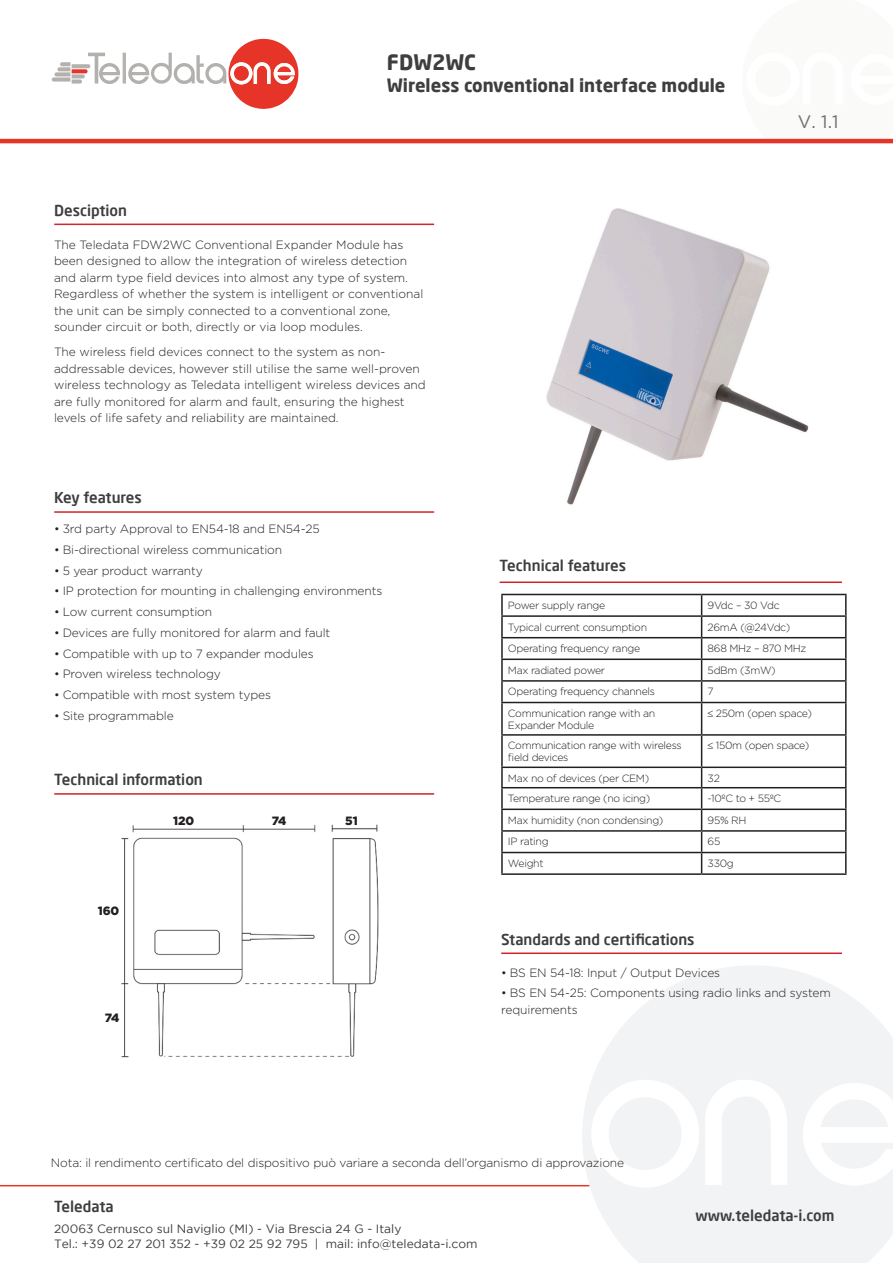
<style>
.page{position:relative;width:893px;height:1263px;background:#fff}
.page>*{position:absolute;margin:0;border:0;box-sizing:border-box;transform-origin:0 0}
.t1{font:700 21px "Neo Sans Pro";color:#3e3e3f}
.t2{font:700 18px "Neo Sans Pro";color:#3e3e3f}
.t3{font:18px "Gotham";color:#6c6d70}
.t4{font:500 15px "Neo Sans Pro";color:#3e3e3f}
.t5{font:500 15px "Neo Sans Pro";letter-spacing:-.02em;color:#3e3e3f}
.t6{font:300 12px/16.5px "Gotham";letter-spacing:-.01em;color:#231f20}
.t7{font:12px/15px "Gotham";color:#3e3e3f}
.t8{font:900 12px "Gotham";letter-spacing:-.01em;color:#231f20}
.t9{font:300 10.5px/12px "Gotham";letter-spacing:-.03em;color:#231f20}
</style>
<div class="page">
<svg style="left:582px;top:966px;width:311px;height:297px;fill:#f2f3f4"></svg>
<svg style="left:705px;top:1080px;width:82px;height:105px"></svg>
<svg style="left:803px;top:1083px;width:90px;height:102px"></svg>
<svg style="left:591px;top:1080px;width:108px;height:107px"></svg>
<svg style="left:742px;top:138px;width:151px;height:1px"></svg>
<svg style="left:52px;top:39px;width:247px;height:70px"></svg>
<hr style="left:0;top:139px;width:893px;height:4px;background:#e73428">
<hr style="left:0;top:1185px;width:589px;height:1px;background:#e73529">
<img style="left:546px;top:208px;width:263px;height:297px">
<hr style="left:54px;top:224px;width:380px;height:1px;background:#d1232a">
<hr style="left:54px;top:511px;width:380px;height:2px;background:#d1232a">
<hr style="left:54px;top:793px;width:380px;height:2px;background:#d1232a">
<hr style="left:501px;top:952px;width:341px;height:2px;background:#d1232a">
<hr style="left:500px;top:581px;width:342px;height:2px;background:#d1232a">
<img style="left:121px;top:824px;width:258px;height:234px">
<hr style="left:501px;top:594px;width:201px;height:1px;background:#231f20">
<hr style="left:501px;top:595px;width:2px;height:20px;background:#231f20">
<hr style="left:702px;top:594px;width:145px;height:1px;background:#231f20">
<hr style="left:845px;top:595px;width:2px;height:20px;background:#231f20">
<hr style="left:501px;top:615px;width:201px;height:2px;background:#231f20">
<hr style="left:501px;top:617px;width:2px;height:20px;background:#231f20">
<hr style="left:702px;top:615px;width:145px;height:2px;background:#231f20">
<hr style="left:845px;top:617px;width:2px;height:20px;background:#231f20">
<hr style="left:501px;top:637px;width:201px;height:1px;background:#231f20">
<hr style="left:501px;top:638px;width:2px;height:20px;background:#231f20">
<hr style="left:702px;top:637px;width:145px;height:1px;background:#231f20">
<hr style="left:845px;top:638px;width:2px;height:20px;background:#231f20">
<hr style="left:501px;top:658px;width:201px;height:2px;background:#231f20">
<hr style="left:501px;top:660px;width:2px;height:20px;background:#231f20">
<hr style="left:702px;top:658px;width:145px;height:2px;background:#231f20">
<hr style="left:845px;top:660px;width:2px;height:20px;background:#231f20">
<hr style="left:501px;top:680px;width:201px;height:2px;background:#231f20">
<hr style="left:501px;top:682px;width:2px;height:20px;background:#231f20">
<hr style="left:702px;top:680px;width:145px;height:2px;background:#231f20">
<svg style="left:701px;top:595px;width:1px;height:107px"></svg>
<hr style="left:845px;top:682px;width:2px;height:20px;background:#231f20">
<hr style="left:501px;top:702px;width:201px;height:1px;background:#231f20">
<hr style="left:501px;top:703px;width:2px;height:31px;background:#231f20">
<hr style="left:702px;top:702px;width:145px;height:1px;background:#231f20">
<hr style="left:701px;top:703px;width:1px;height:31px;background:#231f20">
<hr style="left:845px;top:703px;width:2px;height:31px;background:#231f20">
<hr style="left:501px;top:734px;width:201px;height:2px;background:#231f20">
<hr style="left:501px;top:736px;width:2px;height:30px;background:#231f20">
<hr style="left:702px;top:734px;width:145px;height:2px;background:#231f20">
<hr style="left:701px;top:736px;width:1px;height:30px;background:#231f20">
<hr style="left:845px;top:736px;width:2px;height:30px;background:#231f20">
<hr style="left:501px;top:766px;width:201px;height:2px;background:#231f20">
<svg style="left:501px;top:768px;width:2px;height:19px"></svg>
<hr style="left:702px;top:766px;width:145px;height:2px;background:#231f20">
<svg style="left:845px;top:768px;width:2px;height:19px"></svg>
<hr style="left:501px;top:787px;width:201px;height:1px;background:#231f20">
<hr style="left:501px;top:788px;width:2px;height:20px;background:#231f20">
<hr style="left:702px;top:787px;width:145px;height:1px;background:#231f20">
<hr style="left:845px;top:788px;width:2px;height:20px;background:#231f20">
<hr style="left:501px;top:808px;width:201px;height:2px;background:#231f20">
<hr style="left:501px;top:810px;width:2px;height:20px;background:#231f20">
<hr style="left:702px;top:808px;width:145px;height:2px;background:#231f20">
<hr style="left:845px;top:810px;width:2px;height:20px;background:#231f20">
<hr style="left:501px;top:830px;width:201px;height:2px;background:#231f20">
<hr style="left:501px;top:832px;width:2px;height:20px;background:#231f20">
<hr style="left:702px;top:830px;width:145px;height:2px;background:#231f20">
<hr style="left:845px;top:832px;width:2px;height:20px;background:#231f20">
<hr style="left:501px;top:852px;width:201px;height:1px;background:#231f20">
<hr style="left:501px;top:853px;width:2px;height:20px;background:#231f20">
<hr style="left:702px;top:852px;width:145px;height:1px;background:#231f20">
<svg style="left:701px;top:768px;width:1px;height:105px"></svg>
<hr style="left:845px;top:853px;width:2px;height:20px;background:#231f20">
<hr style="left:501px;top:873px;width:201px;height:2px;background:#231f20">
<hr style="left:702px;top:873px;width:145px;height:2px;background:#231f20">
<p class="t4" style="left:54px;top:201px;width:74px">Desciption</p>
<p class="t1" style="left:387px;top:49px;width:91px">FDW2WC</p>
<p class="t2" style="left:387px;top:73px;width:340px">Wireless conventional interface module</p>
<p class="t6" style="left:54px;top:236px;width:371px">The Teledata FDW2WC Conventional Expander Module has been designed to allow the integration of wireless detection and alarm type field devices into almost any type of system.<br>Regardless of whether the system is intelligent or conventional the unit can be simply connected to a conventional zone, sounder circuit or both, directly or via loop modules.</p>
<p class="t6" style="left:54px;top:344px;width:373px">The wireless field devices connect to the system as non&shy;addressable devices, however still utilise the same well-proven wireless technology as Teledata intelligent wireless devices and are fully monitored for alarm and fault, ensuring the highest levels of life safety and reliability are maintained.</p>
<p class="t5" style="left:54px;top:488px;width:89px">Key features</p>
<p class="t3" style="left:798px;top:112px;width:42px">V. 1.1</p>
<p class="t6" style="left:54px;top:520px;width:267px">• 3rd party Approval to EN54-18 and EN54-25</p>
<p class="t6" style="left:54px;top:541px;width:229px">• Bi-directional wireless communication</p>
<p class="t6" style="left:54px;top:562px;width:150px">• 5 year product warranty</p>
<p class="t6" style="left:54px;top:582px;width:330px">• IP protection for mounting in challenging environments</p>
<p class="t6" style="left:54px;top:603px;width:159px">• Low current consumption</p>
<p class="t6" style="left:54px;top:624px;width:278px">• Devices are fully monitored for alarm and fault</p>
<p class="t6" style="left:54px;top:645px;width:261px">• Compatible with up to 7 expander modules</p>
<p class="t6" style="left:54px;top:665px;width:168px">• Proven wireless technology</p>
<p class="t6" style="left:54px;top:686px;width:218px">• Compatible with most system types</p>
<p class="t6" style="left:54px;top:707px;width:121px">• Site programmable</p>
<p class="t4" style="left:54px;top:770px;width:150px">Technical information</p>
<p class="t8" style="left:98px;top:903px;width:23px">160</p>
<p class="t8" style="left:105px;top:1011px;width:16px">74</p>
<p class="t8" style="left:173px;top:814px;width:23px">120</p>
<p class="t8" style="left:272px;top:814px;width:16px">74</p>
<p class="t8" style="left:345px;top:814px;width:14px">51</p>
<p class="t4" style="left:500px;top:556px;width:128px">Technical features</p>
<p class="t9" style="left:508px;top:599px;width:99px">Power supply range</p>
<p class="t9" style="left:708px;top:599px;width:74px">9Vdc – 30 Vdc</p>
<p class="t9" style="left:508px;top:620px;width:141px">Typical current consumption</p>
<p class="t9" style="left:708px;top:620px;width:84px">26mA (@24Vdc)</p>
<p class="t9" style="left:508px;top:642px;width:134px">Operating frequency range</p>
<p class="t9" style="left:708px;top:642px;width:100px">868 MHz – 870 MHz</p>
<p class="t9" style="left:508px;top:664px;width:99px">Max radiated power</p>
<p class="t9" style="left:708px;top:664px;width:70px">5dBm (3mW)</p>
<p class="t9" style="left:508px;top:685px;width:149px">Operating frequency channels</p>
<p class="t9" style="left:708px;top:685px;width:8px">7</p>
<p class="t9" style="left:508px;top:707px;width:149px">Communication range with an<br>Expander Module</p>
<p class="t9" style="left:708px;top:707px;width:106px">≤ 250m (open space)</p>
<p class="t9" style="left:508px;top:739px;width:175px">Communication range with wireless field devices</p>
<p class="t9" style="left:708px;top:739px;width:103px">≤ 150m (open space)</p>
<p class="t9" style="left:508px;top:772px;width:143px">Max no of devices (per CEM)</p>
<p class="t9" style="left:708px;top:772px;width:14px">32</p>
<p class="t9" style="left:508px;top:792px;width:144px">Temperature range (no icing)</p>
<p class="t9" style="left:708px;top:792px;width:75px">-10ºC to + 55ºC</p>
<p class="t9" style="left:508px;top:814px;width:157px">Max humidity (non condensing)</p>
<p class="t9" style="left:708px;top:814px;width:40px">95% RH</p>
<p class="t9" style="left:508px;top:835px;width:42px">IP rating</p>
<p class="t9" style="left:708px;top:835px;width:14px">65</p>
<p class="t9" style="left:508px;top:857px;width:37px">Weight</p>
<p class="t9" style="left:708px;top:857px;width:28px">330g</p>
<p class="t4" style="left:501px;top:929px;width:195px">Standards and certifications</p>
<p class="t6" style="left:501px;top:964px;width:220px">• BS EN 54-18: Input / Output Devices</p>
<p class="t6" style="left:501px;top:984px;width:331px">• BS EN 54-25: Components using radio links and system requirements</p>
<p class="t6" style="left:51px;top:1154px;width:575px">Nota: il rendimento certificato del dispositivo può variare a seconda dell’organismo di approvazione</p>
<p class="t4" style="left:54px;top:1196px;width:61px">Teledata</p>
<p class="t7" style="left:54px;top:1220px;width:425px">20063 Cernusco sul Naviglio (MI) - Via Brescia 24 G - Italy<br>Tel.: +39 02 27 201 352 - +39 02 25 92 795 | mail: info@teledata-i.com</p>
<p class="t4" style="left:695px;top:1205px;width:140px">www.teledata-i.com</p>
</div>
